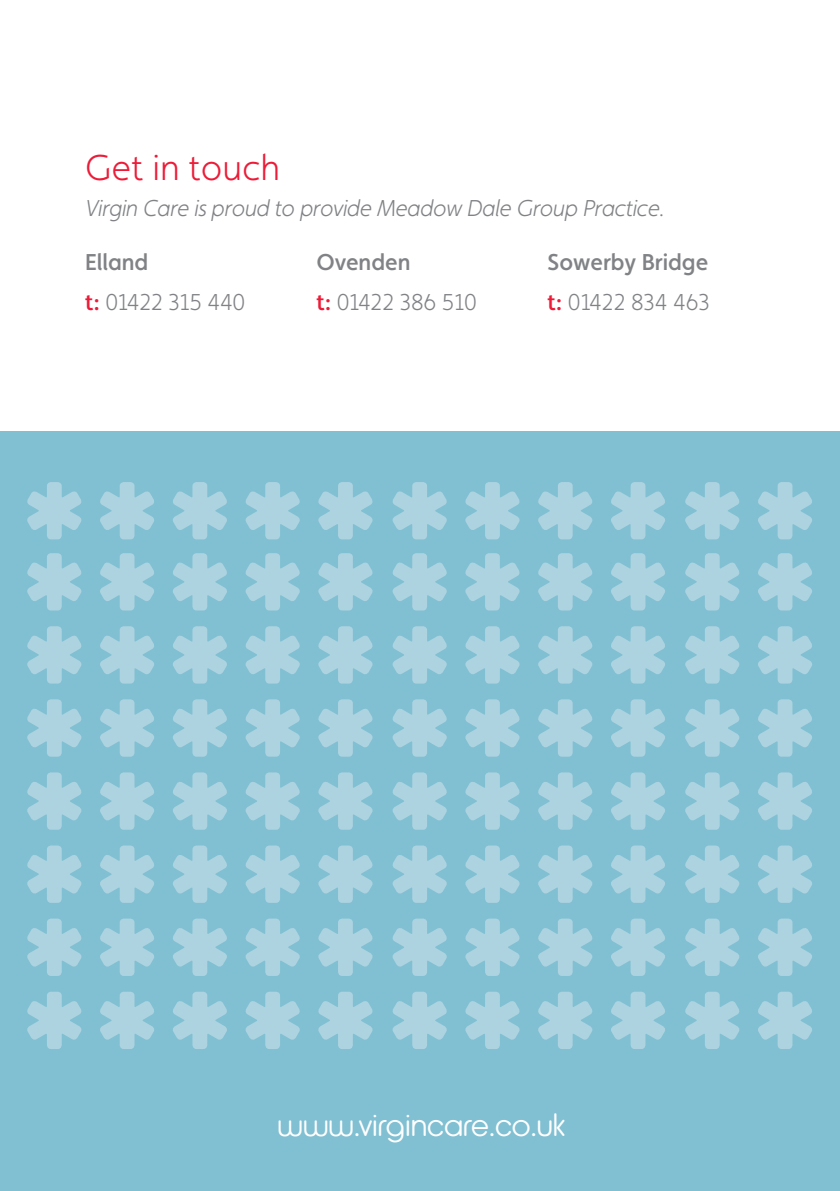
<style>
.page{position:relative;width:840px;height:1191px;background:#fff}
.page>*{position:absolute;margin:0;border:0;box-sizing:border-box;transform-origin:0 0}
.t1{font:300 36px "Faricy New";color:#ed1b37}
.t2{font:300 32px "Defused OT";color:#fff}
.t3{font:italic 300 23px "Faricy New";letter-spacing:-.02em;color:#808285}
.t4{font:300 23px/40px "Faricy New";color:#808285}
.t5{font:500 23px/40px "Faricy New";color:#808285}
.s1{font-weight:500}
.s2{font-weight:500;color:#ed1b37}
.s3{color:#ed1b37}
.s4{font-weight:300}
</style>
<div class="page">
<div style="left:0;top:431px;width:839px;height:760px;background:#81c0d2"></div>
<svg style="left:27px;top:772px;width:55px;height:57px"></svg>
<svg style="left:27px;top:845px;width:55px;height:58px"></svg>
<svg style="left:27px;top:918px;width:55px;height:58px"></svg>
<svg style="left:27px;top:991px;width:55px;height:58px"></svg>
<svg style="left:100px;top:772px;width:54px;height:57px"></svg>
<svg style="left:100px;top:845px;width:54px;height:58px"></svg>
<svg style="left:100px;top:918px;width:54px;height:58px"></svg>
<svg style="left:100px;top:991px;width:54px;height:58px"></svg>
<svg style="left:173px;top:772px;width:54px;height:57px"></svg>
<svg style="left:173px;top:845px;width:54px;height:58px"></svg>
<svg style="left:173px;top:918px;width:54px;height:58px"></svg>
<svg style="left:173px;top:991px;width:54px;height:58px"></svg>
<svg style="left:245px;top:772px;width:55px;height:57px"></svg>
<svg style="left:245px;top:991px;width:55px;height:58px"></svg>
<svg style="left:318px;top:772px;width:55px;height:57px"></svg>
<svg style="left:318px;top:845px;width:55px;height:58px"></svg>
<svg style="left:318px;top:918px;width:55px;height:58px"></svg>
<svg style="left:318px;top:991px;width:55px;height:58px"></svg>
<svg style="left:245px;top:845px;width:55px;height:58px"></svg>
<svg style="left:245px;top:918px;width:55px;height:58px"></svg>
<svg style="left:392px;top:772px;width:55px;height:57px"></svg>
<svg style="left:392px;top:845px;width:55px;height:58px"></svg>
<svg style="left:392px;top:918px;width:55px;height:58px"></svg>
<svg style="left:392px;top:991px;width:55px;height:58px"></svg>
<svg style="left:465px;top:772px;width:55px;height:57px"></svg>
<svg style="left:465px;top:991px;width:55px;height:58px"></svg>
<svg style="left:538px;top:772px;width:55px;height:57px"></svg>
<svg style="left:538px;top:845px;width:55px;height:58px"></svg>
<svg style="left:538px;top:918px;width:55px;height:58px"></svg>
<svg style="left:538px;top:991px;width:55px;height:58px"></svg>
<svg style="left:465px;top:845px;width:55px;height:58px"></svg>
<svg style="left:465px;top:918px;width:55px;height:58px"></svg>
<svg style="left:27px;top:553px;width:55px;height:57px"></svg>
<svg style="left:27px;top:626px;width:55px;height:57px"></svg>
<svg style="left:27px;top:699px;width:55px;height:57px"></svg>
<svg style="left:100px;top:553px;width:54px;height:57px"></svg>
<svg style="left:100px;top:626px;width:54px;height:57px"></svg>
<svg style="left:100px;top:699px;width:54px;height:57px"></svg>
<svg style="left:173px;top:553px;width:54px;height:57px"></svg>
<svg style="left:173px;top:626px;width:54px;height:57px"></svg>
<svg style="left:173px;top:699px;width:54px;height:57px"></svg>
<svg style="left:245px;top:553px;width:55px;height:57px"></svg>
<svg style="left:318px;top:553px;width:55px;height:57px"></svg>
<svg style="left:318px;top:626px;width:55px;height:57px"></svg>
<svg style="left:318px;top:699px;width:55px;height:57px"></svg>
<svg style="left:245px;top:626px;width:55px;height:57px"></svg>
<svg style="left:245px;top:699px;width:55px;height:57px"></svg>
<svg style="left:392px;top:553px;width:55px;height:57px"></svg>
<svg style="left:392px;top:626px;width:55px;height:57px"></svg>
<svg style="left:392px;top:699px;width:55px;height:57px"></svg>
<svg style="left:465px;top:553px;width:55px;height:57px"></svg>
<svg style="left:538px;top:553px;width:55px;height:57px"></svg>
<svg style="left:538px;top:626px;width:55px;height:57px"></svg>
<svg style="left:538px;top:699px;width:55px;height:57px"></svg>
<svg style="left:465px;top:626px;width:55px;height:57px"></svg>
<svg style="left:465px;top:699px;width:55px;height:57px"></svg>
<svg style="left:27px;top:482px;width:55px;height:57px"></svg>
<svg style="left:100px;top:482px;width:54px;height:57px"></svg>
<svg style="left:173px;top:482px;width:54px;height:57px"></svg>
<svg style="left:245px;top:482px;width:55px;height:57px"></svg>
<svg style="left:318px;top:482px;width:55px;height:57px"></svg>
<svg style="left:392px;top:482px;width:55px;height:57px"></svg>
<svg style="left:465px;top:482px;width:55px;height:57px"></svg>
<svg style="left:538px;top:482px;width:55px;height:57px"></svg>
<svg style="left:611px;top:772px;width:54px;height:57px"></svg>
<svg style="left:611px;top:845px;width:54px;height:58px"></svg>
<svg style="left:611px;top:918px;width:54px;height:58px"></svg>
<svg style="left:611px;top:991px;width:54px;height:58px"></svg>
<svg style="left:685px;top:772px;width:55px;height:57px"></svg>
<svg style="left:685px;top:845px;width:55px;height:58px"></svg>
<svg style="left:685px;top:918px;width:55px;height:58px"></svg>
<svg style="left:685px;top:991px;width:55px;height:58px"></svg>
<svg style="left:758px;top:772px;width:54px;height:57px"></svg>
<svg style="left:758px;top:991px;width:54px;height:58px"></svg>
<svg style="left:758px;top:845px;width:54px;height:58px"></svg>
<svg style="left:758px;top:918px;width:54px;height:58px"></svg>
<svg style="left:611px;top:553px;width:54px;height:57px"></svg>
<svg style="left:611px;top:626px;width:54px;height:57px"></svg>
<svg style="left:611px;top:699px;width:54px;height:57px"></svg>
<svg style="left:685px;top:553px;width:55px;height:57px"></svg>
<svg style="left:685px;top:626px;width:55px;height:57px"></svg>
<svg style="left:685px;top:699px;width:55px;height:57px"></svg>
<svg style="left:758px;top:553px;width:54px;height:57px"></svg>
<svg style="left:758px;top:626px;width:54px;height:57px"></svg>
<svg style="left:758px;top:699px;width:54px;height:57px"></svg>
<svg style="left:611px;top:482px;width:54px;height:57px"></svg>
<svg style="left:685px;top:482px;width:55px;height:57px"></svg>
<svg style="left:758px;top:482px;width:54px;height:57px"></svg>
<h1 class="t1" style="left:85px;top:147px;width:197px">Get in touch</h1>
<p class="t3" style="left:85px;top:195px;width:581px">Virgin Care is proud to provide Meadow Dale Group Practice.</p>
<p class="t4" style="left:85px;top:242px;width:162px"><span class="s1">Elland<br></span><span class="s2">t:</span> 01422 315 440</p>
<p class="t4" style="left:316px;top:242px;width:162px"><span class="s1">Ovenden<br></span><span class="s2">t:</span> 01422 386 510</p>
<p class="t5" style="left:547px;top:241px;width:163px">Sowerby Bridge <span class="s3">t:</span> <span class="s4">01422 834 463</span></p>
<h2 class="t2" style="left:277px;top:1105px;width:289px">www.virgincare.co.uk</h2>
</div>
